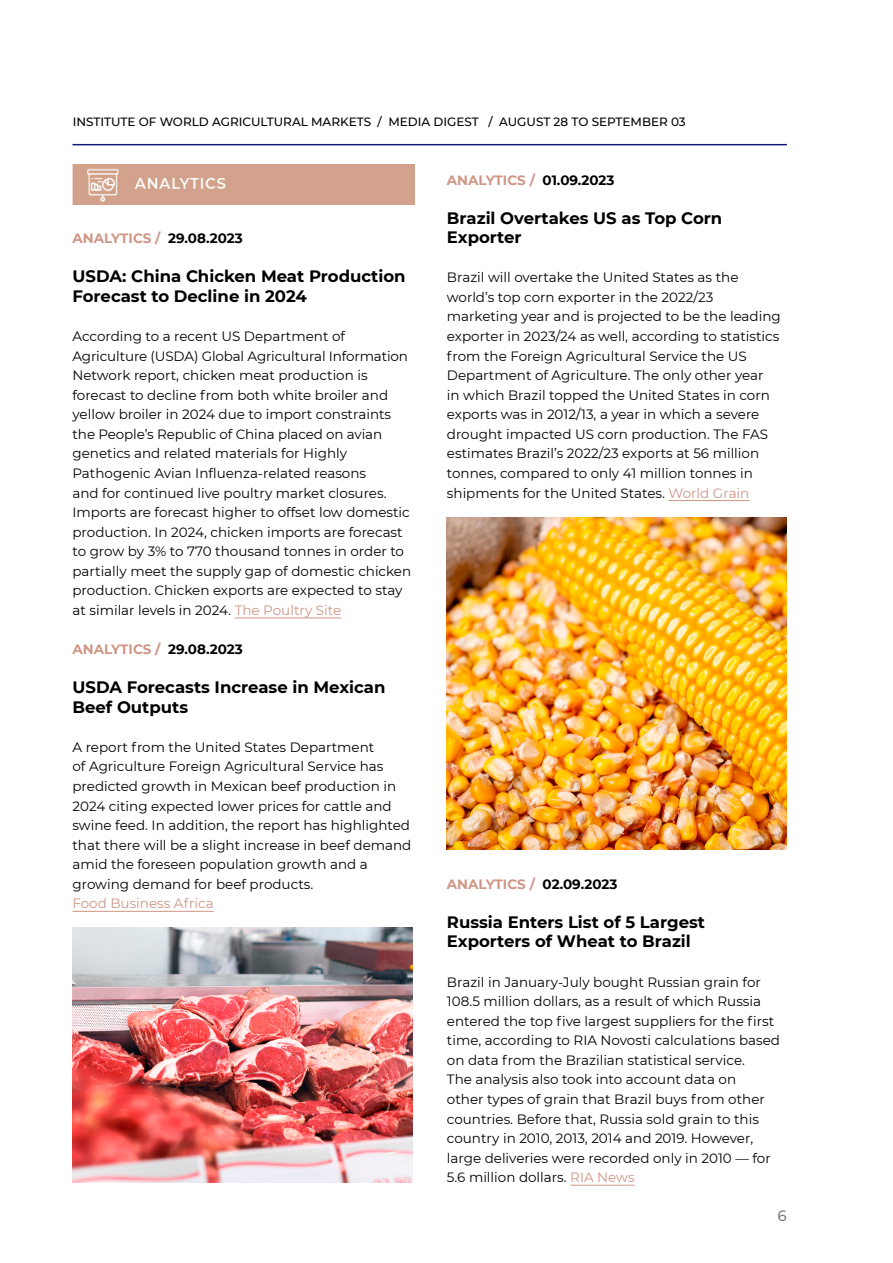
<style>
.page{position:relative;width:893px;height:1263px;background:#fff}
.page>*{position:absolute;margin:0;border:0;box-sizing:border-box;transform-origin:0 0}
.t1{font:700 16.5px/19.5px "Montserrat";color:#000}
.t2{font:500 15px "Montserrat";color:#817f7d}
.t3{font:13.5px/19.5px "Montserrat";color:#000}
.t4{font:700 13.5px "Montserrat";color:#cf9686}
.t5{font:13.5px "Montserrat";color:#cf9686}
.t6{font:500 12px "Montserrat";color:#000}
.s1{color:#000}
.s2{color:#cf9686}
</style>
<div class="page">
<hr style="left:72px;top:144px;width:715px;height:1px;background:#131a7d">
<hr style="left:235px;top:617px;width:106px;height:1px;background:#cf9686">
<hr style="left:72px;top:911px;width:142px;height:1px;background:#cf9686">
<hr style="left:669px;top:500px;width:80px;height:1px;background:#cf9686">
<hr style="left:570px;top:1185px;width:65px;height:1px;background:#cf9686">
<img style="left:72px;top:165px;width:342px;height:40px">
<img style="left:72px;top:928px;width:340px;height:254px">
<img style="left:447px;top:517px;width:340px;height:333px">
<p class="t6" style="left:73px;top:113px;width:615px">INSTITUTE OF WORLD AGRICULTURAL MARKETS / MEDIA DIGEST / AUGUST 28 TO SEPTEMBER 03</p>
<p class="t4" style="left:72px;top:229px;width:172px">ANALYTICS / <span class="s1">29.08.2023</span></p>
<p class="t1" style="left:72px;top:266px;width:335px">USDA: China Сhicken Meat Production<br>Forecast to Decline in 2024</p>
<p class="t3" style="left:72px;top:326px;width:340px">According to a recent US Department of Agriculture (USDA) Global Agricultural Information Network report, chicken meat production is forecast to decline from both white broiler and yellow broiler in 2024 due to import constraints the People’s Republic of China placed on avian genetics and related materials for Highly Pathogenic Avian Influenza-related reasons<br>and for continued live poultry market closures.<br>Imports are forecast higher to offset low domestic production. In 2024, chicken imports are forecast to grow by 3% to 770 thousand tonnes in order to partially meet the supply gap of domestic chicken production. Chicken exports are expected to stay at similar levels in 2024. <span class="s2">The Poultry Site</span></p>
<p class="t4" style="left:72px;top:639px;width:172px">ANALYTICS / <span class="s1">29.08.2023</span></p>
<p class="t1" style="left:72px;top:677px;width:314px">USDA Forecasts Increase in Mexican<br>Beef Outputs</p>
<p class="t3" style="left:72px;top:737px;width:340px">A report from the United States Department<br>of Agriculture Foreign Agricultural Service has predicted growth in Mexican beef production in 2024 citing expected lower prices for cattle and swine feed. In addition, the report has highlighted that there will be a slight increase in beef demand amid the foreseen population growth and a growing demand for beef products.</p>
<p class="t5" style="left:72px;top:894px;width:143px">Food Business Africa</p>
<p class="t4" style="left:447px;top:170px;width:169px">ANALYTICS / <span class="s1">01.09.2023</span></p>
<p class="t1" style="left:447px;top:207px;width:277px">Brazil Overtakes US as Top Corn<br>Exporter</p>
<p class="t3" style="left:447px;top:267px;width:335px">Brazil will overtake the United States as the world’s top corn exporter in the 2022/23 marketing year and is projected to be the leading exporter in 2023/24 as well, according to statistics from the Foreign Agricultural Service the US Department of Agriculture. The only other year<br>in which Brazil topped the United States in corn exports was in 2012/13, a year in which a severe drought impacted US corn production. The FAS estimates Brazil’s 2022/23 exports at 56 million tonnes, compared to only 41 million tonnes in shipments for the United States. <span class="s2">World Grain</span></p>
<p class="t4" style="left:447px;top:874px;width:172px">ANALYTICS / <span class="s1">02.09.2023</span></p>
<p class="t1" style="left:447px;top:911px;width:260px">Russia Enters List of 5 Largest<br>Exporters of Wheat to Brazil</p>
<p class="t3" style="left:447px;top:971px;width:335px">Brazil in January-July bought Russian grain for 108.5 million dollars, as a result of which Russia entered the top five largest suppliers for the first time, according to RIA Novosti calculations based on data from the Brazilian statistical service.<br>The analysis also took into account data on<br>other types of grain that Brazil buys from other countries. Before that, Russia sold grain to this country in 2010, 2013, 2014 and 2019. However, large deliveries were recorded only in 2010 — for 5.6 million dollars. <span class="s2">RIA News</span></p>
<p class="t2" style="left:777px;top:1205px;width:11px">6</p>
</div>
